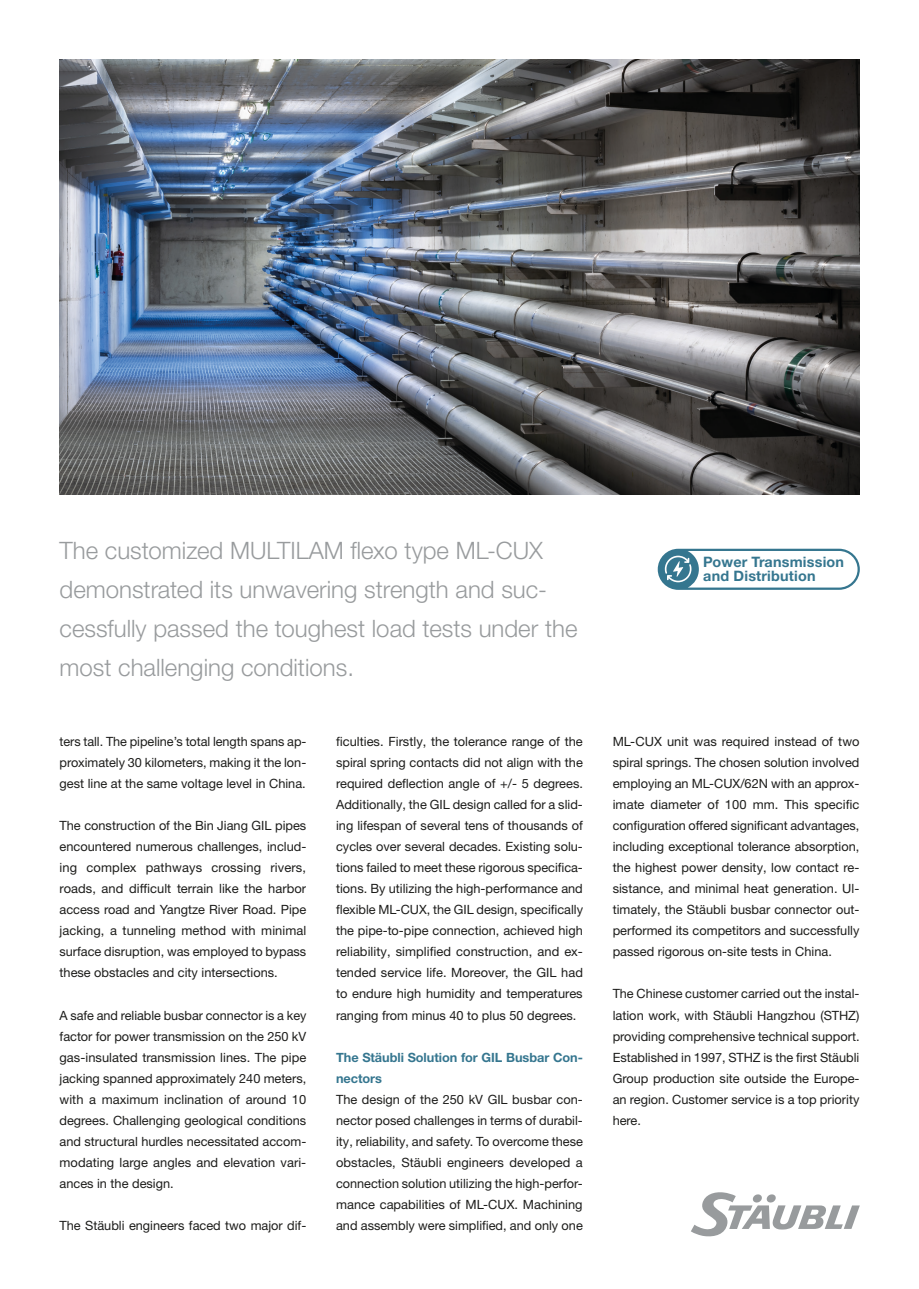
<style>
.page{position:relative;width:919px;height:1289px;background:#fff}
.page>*{position:absolute;margin:0;border:0;box-sizing:border-box;transform-origin:0 0}
.Lead{font:300 24px/39px "Helvetica Neue LTW1 G";color:#989b9d}
.t1{font:700 14.4px/14.4px "Helvetica Neue LTW1 G";letter-spacing:.015em;color:#35768f}
.Text{font:12.75px/21px "Helvetica Neue LTW1 G";color:#1d1d1b;text-align:justify}
.Text_Title{font:700 12.75px/21px "Helvetica Neue LTW1 G";letter-spacing:-.005em;color:#35768f}
</style>
<div class="page">
<img style="left:60px;top:60px;width:799px;height:434px">
<svg style="left:657px;top:548px;width:202px;height:42px"></svg>
<svg style="left:691px;top:1192px;width:168px;height:45px"></svg>
<p class="Lead" style="left:60px;top:530px;width:519px">The customized MULTILAM flexo type ML-CUX demonstrated its unwavering strength and suc&shy;cessfully passed the toughest load tests under the most challenging conditions.</p>
<p class="Text" style="left:60px;top:731px;width:248px">ters tall. The pipeline’s total length spans ap&shy;proximately 30 kilometers, making it the lon&shy;gest line at the same voltage level in China.</p>
<p class="Text" style="left:60px;top:815px;width:248px">The construction of the Bin Jiang GIL pipes encountered numerous challenges, includ&shy;ing complex pathways crossing rivers, roads, and difficult terrain like the harbor access road and Yangtze River Road. Pipe jacking, a tunneling method with minimal surface disruption, was employed to bypass these obstacles and city intersections.</p>
<p class="Text" style="left:60px;top:1004px;width:248px">A safe and reliable busbar connector is a key factor for power transmission on the 250 kV gas-insulated transmission lines. The pipe jacking spanned approximately 240 meters, with a maximum inclination of around 10 degrees. Challenging geological conditions and structural hurdles necessitated accom&shy;modating large angles and elevation vari&shy;ances in the design.</p>
<p class="Text" style="left:60px;top:1214px;width:248px">The Stäubli engineers faced two major dif-</p>
<p class="Text" style="left:336px;top:731px;width:248px">ficulties. Firstly, the tolerance range of the spiral spring contacts did not align with the required deflection angle of +/- 5 degrees.<br>Additionally, the GIL design called for a slid&shy;ing lifespan of several tens of thousands of cycles over several decades. Existing solu&shy;tions failed to meet these rigorous specifica&shy;tions. By utilizing the high-performance and flexible ML-CUX, the GIL design, specifically the pipe-to-pipe connection, achieved high reliability, simplified construction, and ex&shy;tended service life. Moreover, the GIL had to endure high humidity and temperatures ranging from minus 40 to plus 50 degrees.</p>
<p class="Text_Title" style="left:336px;top:1046px;width:248px">The Stäubli Solution for GIL Busbar Con&shy;nectors</p>
<p class="Text" style="left:336px;top:1088px;width:248px">The design of the 250 kV GIL busbar con&shy;nector posed challenges in terms of durabil&shy;ity, reliability, and safety. To overcome these obstacles, Stäubli engineers developed a connection solution utilizing the high-perfor&shy;mance capabilities of ML-CUX. Machining and assembly were simplified, and only one</p>
<p class="t1" style="left:703px;top:554px;width:142px">Power Transmission and Distribution</p>
<p class="Text" style="left:612px;top:731px;width:248px">ML-CUX unit was required instead of two spiral springs. The chosen solution involved employing an ML-CUX/62N with an approx&shy;imate diameter of 100 mm. This specific configuration offered significant advantages, including exceptional tolerance absorption, the highest power density, low contact re&shy;sistance, and minimal heat generation. Ul&shy;timately, the Stäubli busbar connector out&shy;performed its competitors and successfully passed rigorous on-site tests in China.</p>
<p class="Text" style="left:612px;top:983px;width:248px">The Chinese customer carried out the instal&shy;lation work, with Stäubli Hangzhou (STHZ) providing comprehensive technical support.<br>Established in 1997, STHZ is the first Stäubli Group production site outside the Europe&shy;an region. Customer service is a top priority here.</p>
</div>
